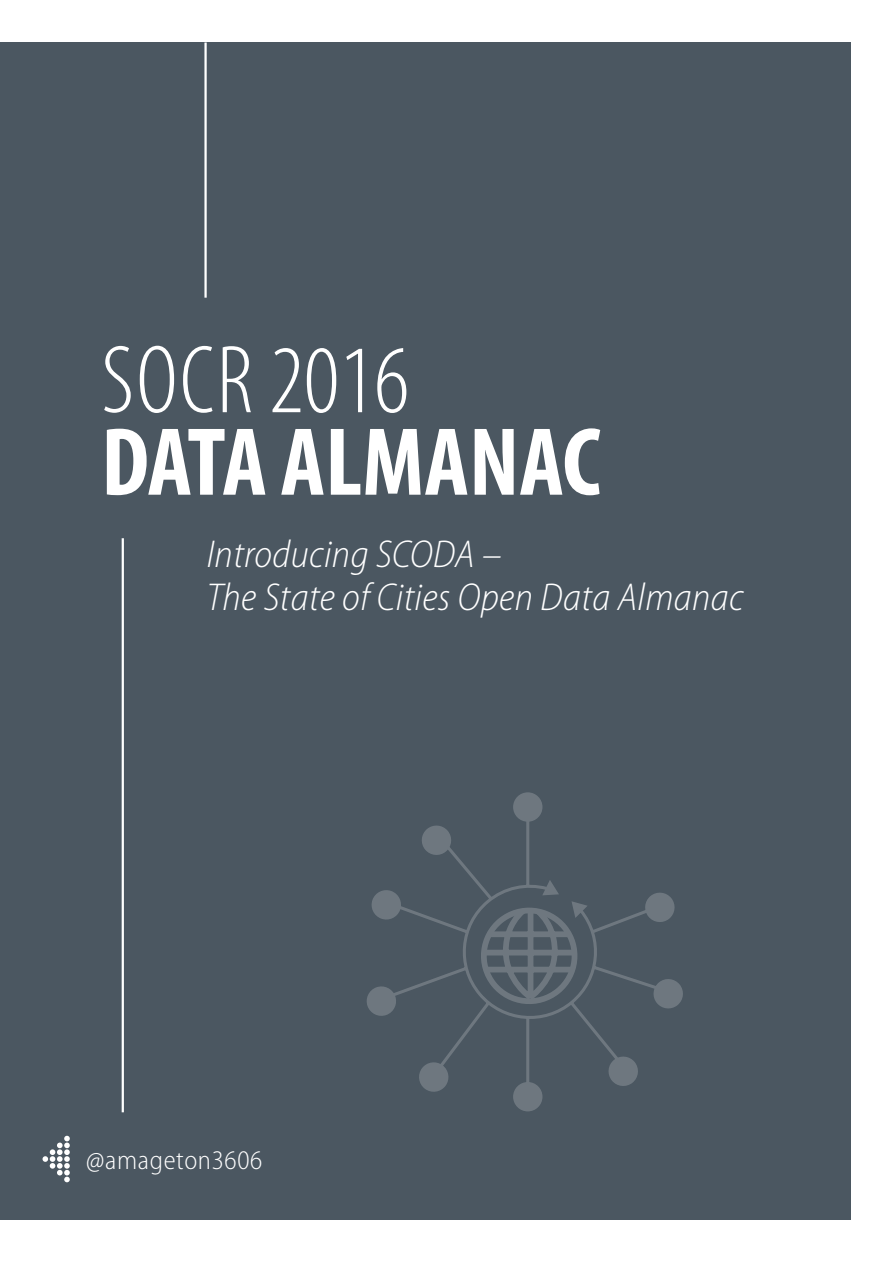
<style>
.page{position:relative;width:893px;height:1263px;background:#fff}
.page>*{position:absolute;margin:0;border:0;box-sizing:border-box;transform-origin:0 0}
.t1{font:700 condensed 97.5px "Myriad Pro";letter-spacing:-.01em;color:#fff}
.t2{font:300 condensed 97.5px "Myriad Pro";letter-spacing:.01em;color:#fff}
.t3{font:italic 300 semi-condensed 39px/42px "Myriad Pro";letter-spacing:.01em;color:#fff}
.t4{font:300 semi-condensed 27px "Myriad Pro";letter-spacing:.025em;color:#fff}
</style>
<div class="page">
<div style="left:0;top:43px;width:850px;height:1177px;background:#4b5761"></div>
<hr style="left:204px;top:43px;width:3px;height:255px;background:#fff">
<hr style="left:122px;top:538px;width:2px;height:574px;background:#fff">
<svg style="left:43px;top:1136px;width:27px;height:46px"></svg>
<svg style="left:367px;top:792px;width:316px;height:319px"></svg>
<svg style="left:478px;top:880px;width:110px;height:135px"></svg>
<h1 class="t2" style="left:101px;top:322px;width:310px">SoCR 2016</h1>
<h1 class="t1" style="left:101px;top:401px;width:501px">DATA ALMANAC</h1>
<p class="t3" style="left:207px;top:533px;width:539px">Introducing SCODA –<br>The State of Cities Open Data Almanac</p>
<p class="t4" style="left:86px;top:1144px;width:177px">@amageton3606</p>
</div>
